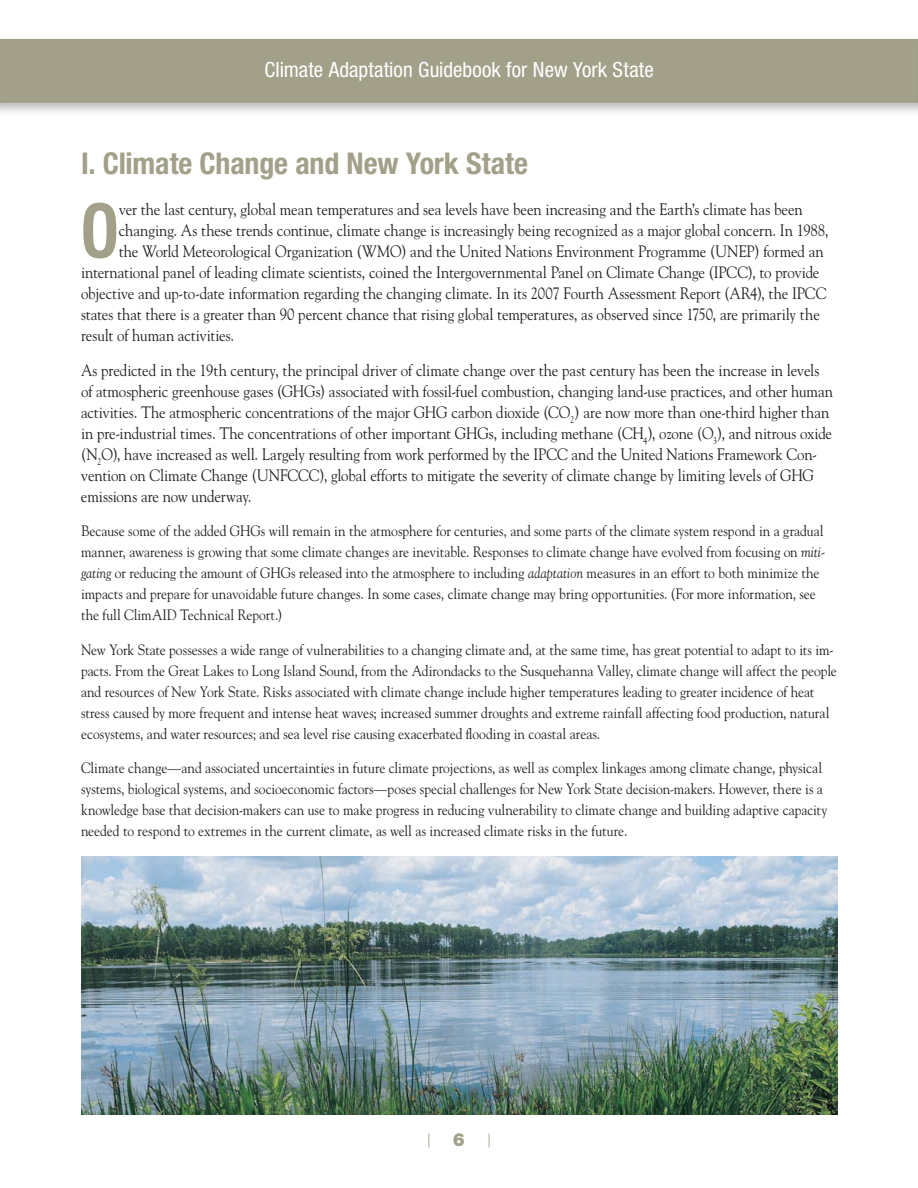
<style>
.page{position:relative;width:918px;height:1188px;background:#fff}
.page>*{position:absolute;margin:0;border:0;box-sizing:border-box;transform-origin:0 0}
.t1{font:700 condensed 75.3px "Helvetica Neue LT Std";color:#a2a089;scale:.9 1}
.t2{font:700 condensed 30px "Helvetica Neue LT Std";letter-spacing:-.005em;color:#a2a089}
.t3{font:condensed 21px "Helvetica Neue LT Std";letter-spacing:.005em;color:#fff}
.t4{font:900 18px "Helvetica Neue LT Std";color:#a2a089}
.t5{font:16.5px/21px "Goudy Std";letter-spacing:-.005em;color:#231f20;scale:.9 1}
.t6{font:15px/21px "Goudy Std";color:#231f20;scale:.9 1}
.s1{font-style:italic}
</style>
<div class="page">
<svg style="left:428px;top:1133px;width:2px;height:15px"></svg>
<svg style="left:488px;top:1133px;width:2px;height:15px"></svg>
<div style="left:0;top:39px;width:918px;height:63px;background:#a2a089"></div>
<img style="left:81px;top:857px;width:756px;height:257px">
<p class="t3" style="left:265px;top:62px;width:391px">Climate Adaptation Guidebook for New York State</p>
<h2 class="t2" style="left:81px;top:153px;width:449px">I. Climate Change and New York State</h2>
<p class="t1" style="left:81px;top:204px;width:43px">O</p>
<p class="t5" style="left:119px;top:200px;width:762px">ver the last century, global mean temperatures and sea levels have been increasing and the Earth’s climate has been</p>
<p class="t5" style="left:119px;top:222px;width:790px">changing. As these trends continue, climate change is increasingly being recognized as a major global concern. In 1988,</p>
<p class="t5" style="left:119px;top:243px;width:785px">the World Meteorological Organization (WMO) and the United Nations Environment Programme (UNEP) formed an</p>
<p class="t5" style="left:81px;top:264px;width:822px">international panel of leading climate scientists, coined the Intergovernmental Panel on Climate Change (IPCC), to provide</p>
<p class="t5" style="left:81px;top:285px;width:830px">objective and up-to-date information regarding the changing climate. In its 2007 Fourth Assessment Report (AR4), the IPCC</p>
<p class="t5" style="left:81px;top:306px;width:823px">states that there is a greater than 90 percent chance that rising global temperatures, as observed since 1750, are primarily the</p>
<p class="t5" style="left:81px;top:327px;width:172px">result of human activities.</p>
<p class="t5" style="left:81px;top:361px;width:837px">As predicted in the 19th century, the principal driver of climate change over the past century has been the increase in levels of atmospheric greenhouse gases (GHGs) associated with fossil-fuel combustion, changing land-use practices, and other human activities. The atmospheric concentrations of the major GHG carbon dioxide (CO<sub>2</sub>) are now more than one-third higher than in pre-industrial times. The concentrations of other important GHGs, including methane (CH<sub>4</sub>), ozone (O<sub>3</sub>), and nitrous oxide (N<sub>2</sub>O), have increased as well. Largely resulting from work performed by the IPCC and the United Nations Framework Con&shy;vention on Climate Change (UNFCCC), global efforts to mitigate the severity of climate change by limiting levels of GHG emissions are now underway.</p>
<p class="t6" style="left:81px;top:522px;width:829px">Because some of the added GHGs will remain in the atmosphere for centuries, and some parts of the climate system respond in a gradual manner, awareness is growing that some climate changes are inevitable. Responses to climate change have evolved from focusing on <span class="s1">miti&shy;gating</span> or reducing the amount of GHGs released into the atmosphere to including <span class="s1">adaptation</span> measures in an effort to both minimize the impacts and prepare for unavoidable future changes. In some cases, climate change may bring opportunities. (For more information, see the full ClimAID Technical Report.)</p>
<p class="t6" style="left:81px;top:640px;width:841px">New York State possesses a wide range of vulnerabilities to a changing climate and, at the same time, has great potential to adapt to its im&shy;pacts. From the Great Lakes to Long Island Sound, from the Adirondacks to the Susquehanna Valley, climate change will affect the people and resources of New York State. Risks associated with climate change include higher temperatures leading to greater incidence of heat stress caused by more frequent and intense heat waves; increased summer droughts and extreme rainfall affecting food production, natural ecosystems, and water resources; and sea level rise causing exacerbated flooding in coastal areas.</p>
<p class="t6" style="left:81px;top:759px;width:831px">Climate change—and associated uncertainties in future climate projections, as well as complex linkages among climate change, physical systems, biological systems, and socioeconomic factors—poses special challenges for New York State decision-makers. However, there is a knowledge base that decision-makers can use to make progress in reducing vulnerability to climate change and building adaptive capacity needed to respond to extremes in the current climate, as well as increased climate risks in the future.</p>
<p class="t4" style="left:453px;top:1133px;width:14px">6</p>
</div>
